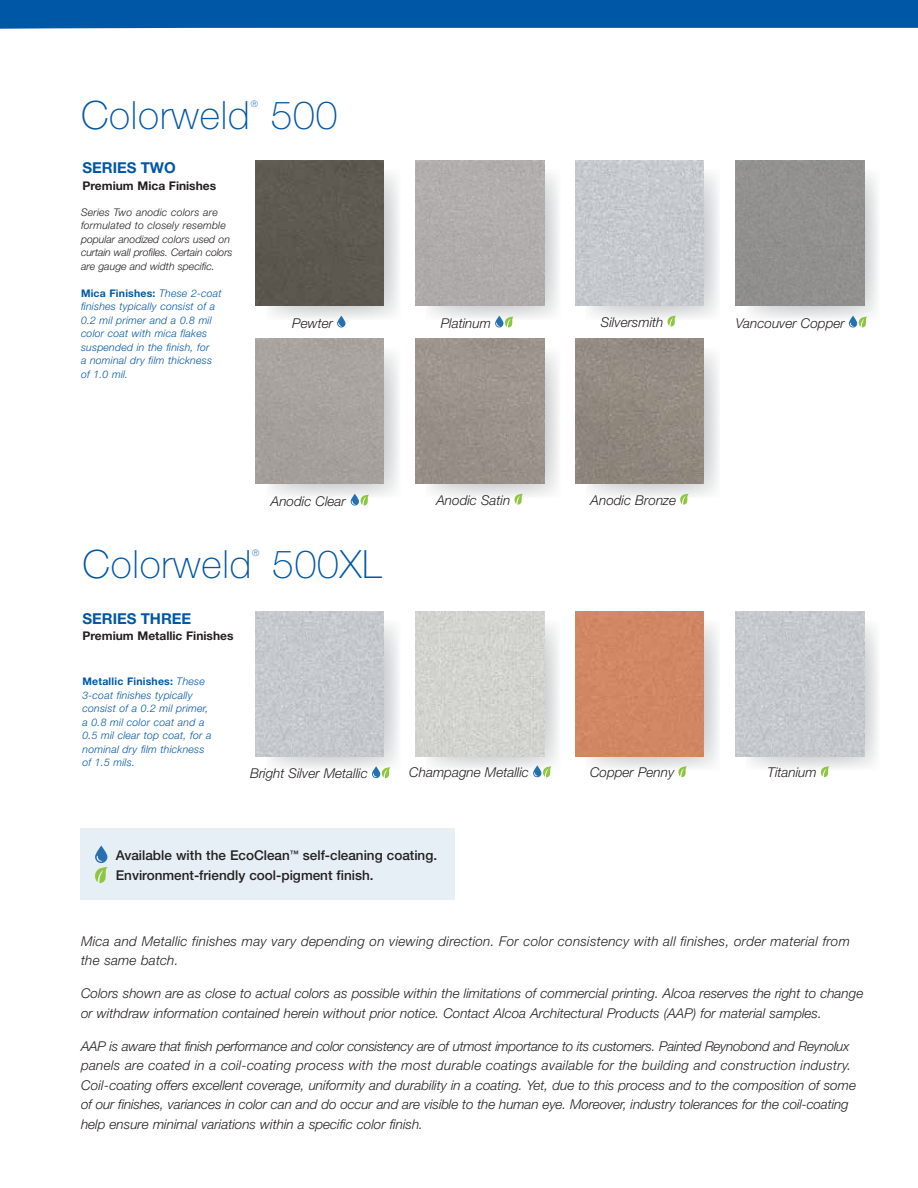
<style>
.page{position:relative;width:918px;height:1188px;background:#fff}
.page>*{position:absolute;margin:0;border:0;box-sizing:border-box;transform-origin:0 0}
.t1{font:100 39px "Helvetica Neue LT Std";letter-spacing:.02em;color:#0057a5}
.t2{font:700 15px "Helvetica Neue LT Std";color:#0057a5}
.t3{font:italic 300 13.5px/19.5px "Helvetica Neue LT Std";color:#231f20}
.t4{font:italic 300 13.5px/19.5px "Helvetica Neue LT Std";letter-spacing:.02em;color:#231f20}
.t5{font:500 13.5px/20px "Helvetica Neue LT Std";color:#231f20}
.t6{font:700 12px "Helvetica Neue LT Std";color:#231f20}
.t7{font:italic 300 10.5px/13.5px "Helvetica Neue LT Std";letter-spacing:.02em;color:#0057a5}
.t8{font:italic 300 10.5px/13.5px "Helvetica Neue LT Std";color:#231f20}
.t9{font:100 9px "Helvetica Neue LT Std";color:#0057a5}
.s1{font-weight:700;font-style:normal}
</style>
<div class="page">
<div style="left:80px;top:828px;width:375px;height:72px;background:#e6eef6"></div>
<svg style="left:266px;top:173px;width:133px;height:146px"></svg>
<svg style="left:425px;top:169px;width:134px;height:150px"></svg>
<svg style="left:585px;top:173px;width:134px;height:146px"></svg>
<svg style="left:745px;top:169px;width:133px;height:150px"></svg>
<div style="left:736px;top:161px;width:128px;height:144px;background:#91908e"></div>
<img style="left:575px;top:161px;width:129px;height:144px">
<div style="left:416px;top:161px;width:128px;height:144px;background:#b0adab"></div>
<div style="left:256px;top:161px;width:128px;height:144px;background:#5d5950"></div>
<svg style="left:337px;top:316px;width:9px;height:12px"></svg>
<svg style="left:495px;top:316px;width:18px;height:12px"></svg>
<svg style="left:667px;top:316px;width:9px;height:11px"></svg>
<svg style="left:849px;top:316px;width:18px;height:12px"></svg>
<svg style="left:266px;top:624px;width:133px;height:145px"></svg>
<svg style="left:425px;top:620px;width:134px;height:149px"></svg>
<svg style="left:585px;top:624px;width:134px;height:145px"></svg>
<svg style="left:745px;top:620px;width:133px;height:149px"></svg>
<img style="left:736px;top:612px;width:128px;height:144px">
<div style="left:575px;top:612px;width:129px;height:144px;background:#d18764"></div>
<img style="left:416px;top:612px;width:128px;height:144px">
<img style="left:256px;top:612px;width:128px;height:144px">
<svg style="left:372px;top:766px;width:18px;height:12px"></svg>
<svg style="left:533px;top:765px;width:18px;height:13px"></svg>
<svg style="left:678px;top:766px;width:9px;height:11px"></svg>
<svg style="left:820px;top:766px;width:9px;height:11px"></svg>
<svg style="left:266px;top:352px;width:133px;height:145px"></svg>
<svg style="left:425px;top:348px;width:134px;height:149px"></svg>
<svg style="left:585px;top:352px;width:134px;height:145px"></svg>
<div style="left:256px;top:339px;width:128px;height:144px;background:#a7a29e"></div>
<img style="left:416px;top:339px;width:128px;height:144px">
<img style="left:575px;top:339px;width:129px;height:144px">
<svg style="left:351px;top:494px;width:18px;height:12px"></svg>
<svg style="left:514px;top:494px;width:9px;height:11px"></svg>
<svg style="left:680px;top:494px;width:9px;height:11px"></svg>
<div style="left:0;top:0;width:918px;height:29px;background:#0057a5"></div>
<svg style="left:95px;top:846px;width:13px;height:37px"></svg>
<h1 class="t1" style="left:81px;top:93px;width:170px">Colorweld</h1>
<p class="t9" style="left:251px;top:99px;width:9px">®</p>
<h1 class="t1" style="left:271px;top:93px;width:68px">500</h1>
<p class="t2" style="left:82px;top:159px;width:95px">SERIES TWO</p>
<p class="t6" style="left:82px;top:178px;width:135px">Premium Mica Finishes</p>
<p class="t8" style="left:81px;top:205px;width:153px">Series Two anodic colors are formulated to closely resemble popular anodized colors used on curtain wall profiles. Certain colors are gauge and width specific.</p>
<p class="t7" style="left:81px;top:286px;width:142px"><span class="s1">Mica Finishes:</span> These 2-coat finishes typically consist of a<br>0.2 mil primer and a 0.8 mil color coat with mica flakes suspended in the finish, for<br>a nominal dry film thickness of 1.0 mil.</p>
<p class="t3" style="left:292px;top:313px;width:42px">Pewter</p>
<p class="t3" style="left:441px;top:313px;width:52px">Platinum</p>
<p class="t3" style="left:601px;top:312px;width:64px">Silversmith</p>
<p class="t3" style="left:736px;top:313px;width:110px">Vancouver Copper</p>
<p class="t3" style="left:271px;top:491px;width:76px">Anodic Clear</p>
<p class="t3" style="left:436px;top:490px;width:75px">Anodic Satin</p>
<p class="t3" style="left:591px;top:490px;width:87px">Anodic Bronze</p>
<h1 class="t1" style="left:82px;top:541px;width:170px">Colorweld</h1>
<p class="t9" style="left:252px;top:547px;width:9px">®</p>
<h1 class="t1" style="left:272px;top:541px;width:111px">500XL</h1>
<p class="t2" style="left:82px;top:609px;width:110px">SERIES THREE</p>
<p class="t6" style="left:82px;top:629px;width:153px">Premium Metallic Finishes</p>
<p class="t7" style="left:82px;top:674px;width:131px"><span class="s1">Metallic Finishes:</span> These<br>3-coat finishes typically consist of a 0.2 mil primer, a 0.8 mil color coat and a<br>0.5 mil clear top coat, for a nominal dry film thickness of 1.5 mils.</p>
<p class="t3" style="left:250px;top:763px;width:119px">Bright Silver Metallic</p>
<p class="t3" style="left:409px;top:763px;width:121px">Champagne Metallic</p>
<p class="t3" style="left:590px;top:762px;width:86px">Copper Penny</p>
<p class="t3" style="left:768px;top:762px;width:51px">Titanium</p>
<p class="t5" style="left:116px;top:845px;width:323px">Available with the EcoClean<sup>™</sup> self-cleaning coating.<br>Environment-friendly cool-pigment finish.</p>
<p class="t4" style="left:81px;top:931px;width:771px">Mica and Metallic finishes may vary depending on viewing direction. For color consistency with all finishes, order material from the same batch.</p>
<p class="t3" style="left:81px;top:983px;width:784px">Colors shown are as close to actual colors as possible within the limitations of commercial printing. Alcoa reserves the right to change or withdraw information contained herein without prior notice. Contact Alcoa Architectural Products (AAP) for material samples.</p>
<p class="t3" style="left:81px;top:1036px;width:777px">AAP is aware that finish performance and color consistency are of utmost importance to its customers. Painted Reynobond and Reynolux panels are coated in a coil-coating process with the most durable coatings available for the building and construction industry.<br>Coil-coating offers excellent coverage, uniformity and durability in a coating. Yet, due to this process and to the composition of some of our finishes, variances in color can and do occur and are visible to the human eye. Moreover, industry tolerances for the coil-coating help ensure minimal variations within a specific color finish.</p>
</div>
